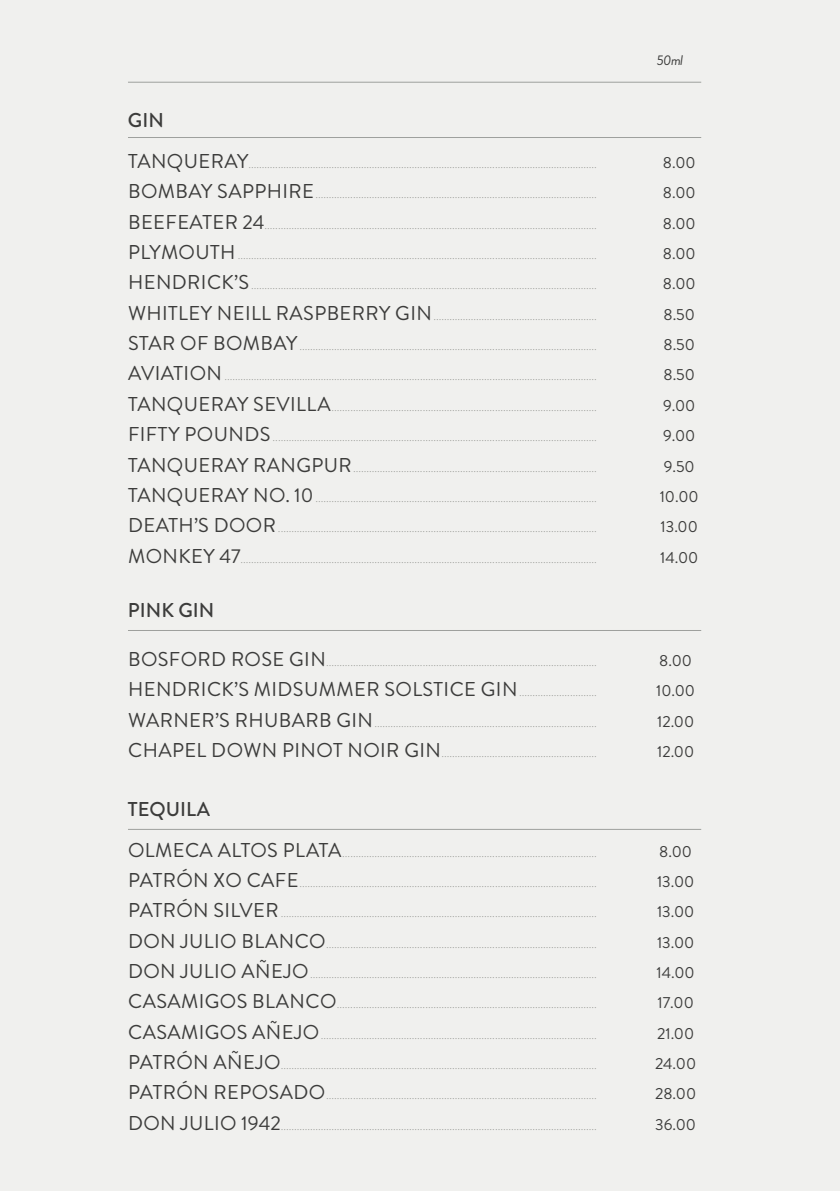
<style>
.page{position:relative;width:840px;height:1191px;background:#fff}
.page>*{position:absolute;margin:0;border:0;box-sizing:border-box;transform-origin:0 0}
.t1{font:20px "Brandon Grotesque";letter-spacing:.02em;color:#3c3c3b}
.t2{font:500 20px "Brandon Grotesque";color:#3c3c3b}
.t3{font:16px "Brandon Grotesque";color:#3c3c3b}
.t4{font:italic 14px "Brandon Grotesque";color:#3c3c3b}
.t5{font:300 12px "Brandon Grotesque";color:#81837e}
.s1{font-weight:400;font-size:20px;color:#3c3c3b}
.s2{font-weight:300;font-size:12px;color:#81837e}
</style>
<div class="page">
<div style="left:0;top:0;width:839px;height:1191px;background:#f0f0ee"></div>
<hr style="left:128px;top:137px;width:572px;height:1px;background:#9ea09d">
<hr style="left:128px;top:82px;width:572px;height:1px;background:#9ea09d">
<hr style="left:128px;top:630px;width:572px;height:1px;background:#9ea09d">
<hr style="left:128px;top:829px;width:572px;height:1px;background:#9ea09d">
<p class="t4" style="left:656px;top:51px;width:28px">50ml</p>
<h1 class="t2" style="left:128px;top:106px;width:37px">GIN</h1>
<p class="t5" style="left:128px;top:156px;width:470px"><span class="s1">TANQUERAY</span>..................................................................................................................................</p>
<h2 class="t3" style="left:662px;top:151px;width:34px">8.00</h2>
<p class="t5" style="left:128px;top:186px;width:470px"><span class="s1">BOMBAY SAPPHIRE</span>.........................................................................................................</p>
<h2 class="t3" style="left:662px;top:182px;width:34px">8.00</h2>
<p class="t5" style="left:128px;top:216px;width:470px"><span class="s1">BEEFEATER 24</span>............................................................................................................................</p>
<h2 class="t3" style="left:662px;top:212px;width:34px">8.00</h2>
<p class="t5" style="left:128px;top:247px;width:470px"><span class="s1">PLYMOUTH</span> ......................................................................................................................................</p>
<h2 class="t3" style="left:662px;top:242px;width:34px">8.00</h2>
<p class="t5" style="left:128px;top:277px;width:470px"><span class="s1">HENDRICK’S</span> .................................................................................................................................</p>
<h2 class="t3" style="left:662px;top:273px;width:34px">8.00</h2>
<p class="t5" style="left:128px;top:307px;width:470px"><span class="s1">WHITLEY NEILL RASPBERRY GIN</span>.............................................................</p>
<h2 class="t3" style="left:663px;top:303px;width:33px">8.50</h2>
<p class="t5" style="left:128px;top:338px;width:470px"><span class="s1">STAR OF BOMBAY</span>...............................................................................................................</p>
<h2 class="t3" style="left:663px;top:333px;width:33px">8.50</h2>
<p class="t5" style="left:128px;top:368px;width:470px"><span class="s1">AVIATION</span> ...........................................................................................................................................</p>
<h2 class="t3" style="left:663px;top:364px;width:33px">8.50</h2>
<p class="t5" style="left:128px;top:398px;width:470px"><span class="s1">TANQUERAY SEVILLA</span>...................................................................................................</p>
<h2 class="t3" style="left:662px;top:394px;width:34px">9.00</h2>
<p class="t5" style="left:128px;top:429px;width:470px"><span class="s1">FIFTY POUNDS</span> .........................................................................................................................</p>
<h2 class="t3" style="left:662px;top:425px;width:34px">9.00</h2>
<p class="t5" style="left:128px;top:459px;width:470px"><span class="s1">TANQUERAY RANGPUR</span>...........................................................................................</p>
<h2 class="t3" style="left:663px;top:455px;width:32px">9.50</h2>
<p class="t5" style="left:128px;top:489px;width:470px"><span class="s1">TANQUERAY NO. 10</span> .........................................................................................................</p>
<h2 class="t3" style="left:659px;top:485px;width:40px">10.00</h2>
<p class="t5" style="left:128px;top:520px;width:470px"><span class="s1">DEATH’S DOOR</span> .......................................................................................................................</p>
<h2 class="t3" style="left:660px;top:516px;width:39px">13.00</h2>
<p class="t5" style="left:128px;top:550px;width:470px"><span class="s1">MONKEY 47</span>.....................................................................................................................................</p>
<h2 class="t3" style="left:659px;top:546px;width:40px">14.00</h2>
<h1 class="t2" style="left:128px;top:596px;width:88px">PINK GIN</h1>
<p class="t5" style="left:128px;top:653px;width:470px"><span class="s1">BOSFORD ROSE GIN</span>.....................................................................................................</p>
<h2 class="t3" style="left:659px;top:649px;width:34px">8.00</h2>
<h1 class="t1" style="left:128px;top:675px;width:470px">HENDRICK’S MIDSUMMER SOLSTICE GIN<span class="s2">.............................</span></h1>
<h2 class="t3" style="left:656px;top:680px;width:40px">10.00</h2>
<p class="t5" style="left:128px;top:714px;width:470px"><span class="s1">WARNER’S RHUBARB GIN</span>...................................................................................</p>
<h2 class="t3" style="left:656px;top:710px;width:39px">12.00</h2>
<p class="t5" style="left:128px;top:744px;width:470px"><span class="s1">CHAPEL DOWN PINOT NOIR GIN</span>..........................................................</p>
<h2 class="t3" style="left:656px;top:740px;width:39px">12.00</h2>
<h1 class="t2" style="left:128px;top:795px;width:83px">TEQUILA</h1>
<p class="t5" style="left:128px;top:844px;width:470px"><span class="s1">OLMECA ALTOS PLATA</span>...............................................................................................</p>
<h2 class="t3" style="left:659px;top:840px;width:34px">8.00</h2>
<p class="t5" style="left:128px;top:874px;width:470px"><span class="s1">PATRÓN XO CAFE</span>...............................................................................................................</p>
<h2 class="t3" style="left:656px;top:870px;width:39px">13.00</h2>
<p class="t5" style="left:128px;top:905px;width:470px"><span class="s1">PATRÓN SILVER</span> ......................................................................................................................</p>
<h2 class="t3" style="left:656px;top:900px;width:39px">13.00</h2>
<p class="t5" style="left:128px;top:935px;width:470px"><span class="s1">DON JULIO BLANCO</span>.....................................................................................................</p>
<h2 class="t3" style="left:656px;top:931px;width:39px">13.00</h2>
<p class="t5" style="left:128px;top:965px;width:470px"><span class="s1">DON JULIO AÑEJO</span>...........................................................................................................</p>
<h2 class="t3" style="left:656px;top:961px;width:40px">14.00</h2>
<p class="t5" style="left:128px;top:996px;width:470px"><span class="s1">CASAMIGOS BLANCO</span>.................................................................................................</p>
<h2 class="t3" style="left:657px;top:991px;width:38px">17.00</h2>
<p class="t5" style="left:128px;top:1026px;width:470px"><span class="s1">CASAMIGOS AÑEJO</span>.......................................................................................................</p>
<h2 class="t3" style="left:656px;top:1022px;width:39px">21.00</h2>
<p class="t5" style="left:128px;top:1056px;width:470px"><span class="s1">PATRÓN AÑEJO</span>......................................................................................................................</p>
<h2 class="t3" style="left:654px;top:1052px;width:42px">24.00</h2>
<p class="t5" style="left:128px;top:1087px;width:470px"><span class="s1">PATRÓN REPOSADO</span>.....................................................................................................</p>
<h2 class="t3" style="left:654px;top:1083px;width:42px">28.00</h2>
<p class="t5" style="left:128px;top:1117px;width:470px"><span class="s1">DON JULIO 1942</span>......................................................................................................................</p>
<h2 class="t3" style="left:655px;top:1113px;width:42px">36.00</h2>
</div>
